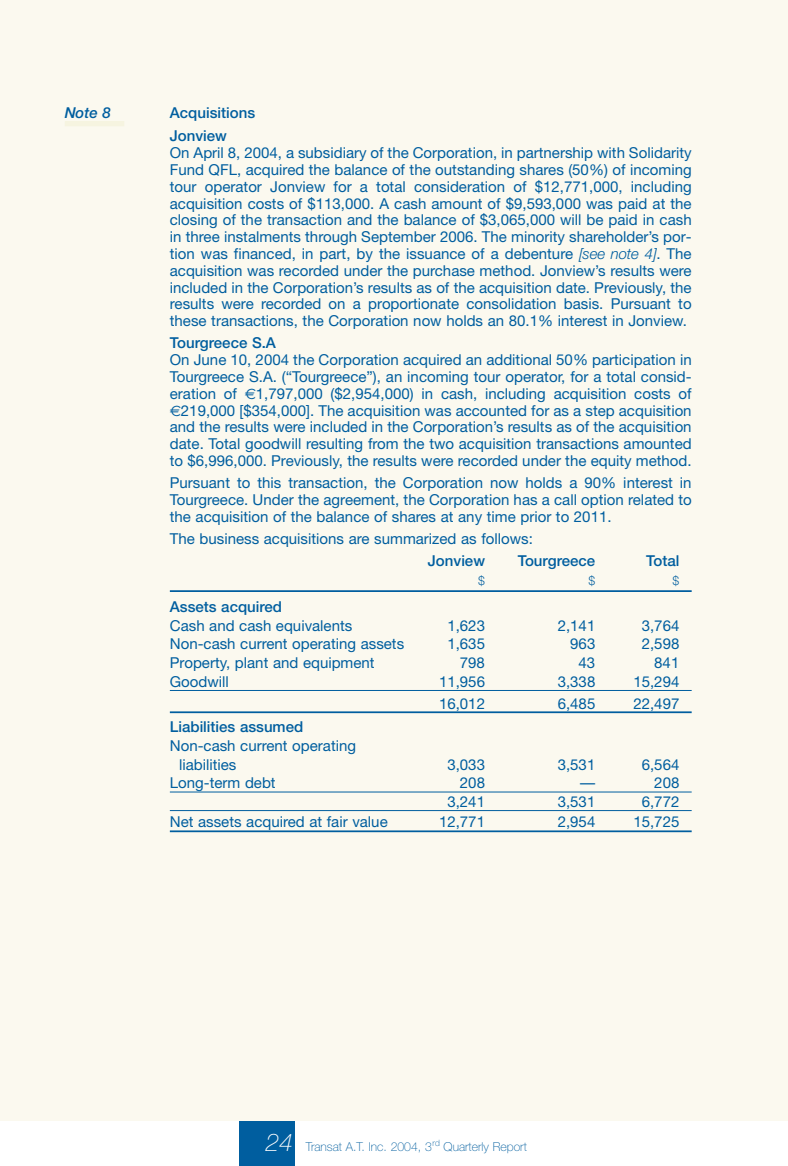
<style>
.page{position:relative;width:788px;height:1166px;background:#fff}
.page>*{position:absolute;margin:0;border:0;box-sizing:border-box;transform-origin:0 0}
.t1{font:15.05px/16.8px "Helvetica Neue";color:#005e9f;text-align:justify}
.t2{font:500 15.05px/23.8px "Helvetica Neue";color:#005e9f}
.t3{font:italic 500 15.05px "Helvetica Neue";color:#005e9f}
.t4{font:100 12.25px "Helvetica Neue";color:#005e9f}
.t5{font:300 12.25px "Helvetica Neue";color:#005e9f}
.s1{font-weight:300;font-style:italic}
.s2{font-family:"Euro Font"}
.s3{font-style:italic;font-size:24.5px;color:#fff}
</style>
<div class="page">
<div style="left:239px;top:1120px;width:55px;height:45px;background:#005e9f"></div>
<div style="left:0;top:0;width:788px;height:1120px;background:#fbf9ef"></div>
<div style="left:65px;top:121px;width:59px;height:5px;background:#f6f4e0"></div>
<hr style="left:170px;top:590px;width:521px;height:2px;background:#005e9f">
<hr style="left:170px;top:690px;width:521px;height:1px;background:#005e9f">
<hr style="left:170px;top:711px;width:521px;height:2px;background:#005e9f">
<hr style="left:170px;top:791px;width:521px;height:1px;background:#005e9f">
<hr style="left:170px;top:810px;width:521px;height:1px;background:#005e9f">
<hr style="left:170px;top:830px;width:521px;height:2px;background:#005e9f">
<p class="t3" style="left:65px;top:107px;width:48px">Note 8</p>
<p class="t2" style="left:170px;top:102px;width:87px">Acquisitions<br>Jonview</p>
<p class="t1" style="left:170px;top:146px;width:523px">On April 8, 2004, a subsidiary of the Corporation, in partnership with Solidarity Fund QFL, acquired the balance of the outstanding shares (50%) of incoming tour operator Jonview for a total consideration of $12,771,000, including acquisition costs of $113,000. A cash amount of $9,593,000 was paid at the closing of the transaction and the balance of $3,065,000 will be paid in cash in three instalments through September 2006. The minority shareholder’s por&shy;tion was financed, in part, by the issuance of a debenture <span class="s1">[see note 4]</span>. The acquisition was recorded under the purchase method. Jonview’s results were included in the Corporation’s results as of the acquisition date. Previously, the results were recorded on a proportionate consolidation basis. Pursuant to these transactions, the Corporation now holds an 80.1% interest in Jonview.</p>
<p class="t2" style="left:170px;top:332px;width:108px">Tourgreece S.A</p>
<p class="t1" style="left:170px;top:353px;width:523px">On June 10, 2004 the Corporation acquired an additional 50% participation in Tourgreece S.A. (“Tourgreece”), an incoming tour operator, for a total consid&shy;eration of <span class="s2">m</span>1,797,000 ($2,954,000) in cash, including acquisition costs of <span class="s2">m</span>219,000 [$354,000]. The acquisition was accounted for as a step acquisition and the results were included in the Corporation’s results as of the acquisition date. Total goodwill resulting from the two acquisition transactions amounted to $6,996,000. Previously, the results were recorded under the equity method.</p>
<p class="t1" style="left:170px;top:476px;width:523px">Pursuant to this transaction, the Corporation now holds a 90% interest in Tourgreece. Under the agreement, the Corporation has a call option related to the acquisition of the balance of shares at any time prior to 2011.</p>
<p class="t1" style="left:170px;top:531px;width:364px">The business acquisitions are summarized as follows:</p>
<p class="t2" style="left:428px;top:550px;width:59px">Jonview</p>
<p class="t2" style="left:517px;top:550px;width:79px">Tourgreece</p>
<p class="t2" style="left:646px;top:550px;width:35px">Total</p>
<p class="t5" style="left:478px;top:576px;width:8px">$</p>
<p class="t5" style="left:588px;top:576px;width:8px">$</p>
<p class="t5" style="left:672px;top:576px;width:8px">$</p>
<p class="t2" style="left:170px;top:596px;width:114px">Assets acquired</p>
<p class="t1" style="left:170px;top:618px;width:184px">Cash and cash equivalents</p>
<p class="t1" style="left:447px;top:618px;width:39px">1,623</p>
<p class="t1" style="left:557px;top:618px;width:39px">2,141</p>
<p class="t1" style="left:641px;top:618px;width:39px">3,764</p>
<p class="t1" style="left:170px;top:637px;width:236px">Non-cash current operating assets</p>
<p class="t1" style="left:447px;top:637px;width:39px">1,635</p>
<p class="t1" style="left:570px;top:637px;width:27px">963</p>
<p class="t1" style="left:641px;top:637px;width:39px">2,598</p>
<p class="t1" style="left:170px;top:655px;width:206px">Property, plant and equipment</p>
<p class="t1" style="left:460px;top:655px;width:27px">798</p>
<p class="t1" style="left:578px;top:655px;width:18px">43</p>
<p class="t1" style="left:654px;top:655px;width:27px">841</p>
<p class="t1" style="left:170px;top:674px;width:61px">Goodwill</p>
<p class="t1" style="left:439px;top:674px;width:48px">11,956</p>
<p class="t1" style="left:557px;top:674px;width:39px">3,338</p>
<p class="t1" style="left:633px;top:674px;width:48px">15,294</p>
<p class="t1" style="left:439px;top:696px;width:48px">16,012</p>
<p class="t1" style="left:557px;top:696px;width:39px">6,485</p>
<p class="t1" style="left:633px;top:696px;width:48px">22,497</p>
<p class="t2" style="left:170px;top:716px;width:135px">Liabilities assumed</p>
<p class="t1" style="left:179px;top:737px;width:178px;line-height:18.6px;text-indent:-9px">Non-cash current operating liabilities</p>
<p class="t1" style="left:447px;top:757px;width:39px">3,033</p>
<p class="t1" style="left:557px;top:757px;width:39px">3,531</p>
<p class="t1" style="left:641px;top:757px;width:39px">6,564</p>
<p class="t1" style="left:170px;top:775px;width:107px">Long-term debt</p>
<p class="t1" style="left:460px;top:775px;width:27px">208</p>
<p class="t1" style="left:580px;top:775px;width:17px">—</p>
<p class="t1" style="left:654px;top:775px;width:27px">208</p>
<p class="t1" style="left:447px;top:794px;width:39px">3,241</p>
<p class="t1" style="left:557px;top:794px;width:39px">3,531</p>
<p class="t1" style="left:641px;top:794px;width:39px">6,772</p>
<p class="t1" style="left:170px;top:814px;width:219px">Net assets acquired at fair value</p>
<p class="t1" style="left:439px;top:814px;width:48px">12,771</p>
<p class="t1" style="left:557px;top:814px;width:39px">2,954</p>
<p class="t1" style="left:633px;top:814px;width:48px">15,725</p>
<p class="t4" style="left:266px;top:1141px;width:262px"><span class="s3">24</span> Transat A.T. Inc. 2004, 3<sup>rd</sup> Quarterly Report</p>
</div>
